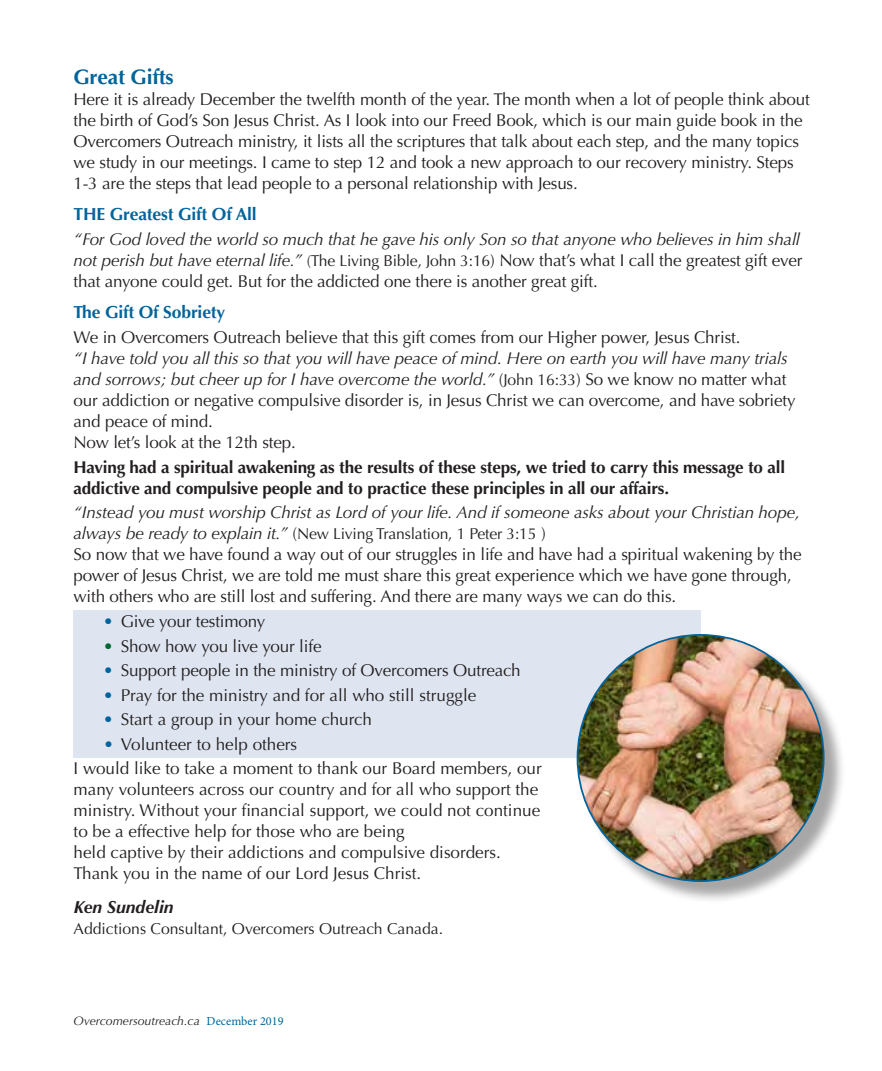
<style>
.page{position:relative;width:882px;height:1071px;background:#fff}
.page>*{position:absolute;margin:0;border:0;box-sizing:border-box;transform-origin:0 0}
.t1{font:700 21px "Optima";letter-spacing:-.01em;color:#00649c}
.t2{font:700 17.5px "Optima";letter-spacing:-.01em;color:#00649c}
.t3{font:italic 700 17.5px "Optima";color:#231f20}
.t4{font:17.15px/21px "Optima";letter-spacing:-.01em;color:#231f20}
.t5{font:italic 17.15px/21px "Optima";letter-spacing:-.01em;color:#231f20}
.t6{font:700 17.15px/21px "Optima";letter-spacing:-.01em;color:#231f20}
.t7{font:15.75px "Optima";color:#231f20}
.t8{font:italic 12.25px "Optima";color:#231f20}
.s1{font-size:17.5px}
.s2{font-style:normal;font-size:15.75px}
.s3{font-style:normal}
.s4{font-style:italic;font-size:17.5px}
.s5{font-style:italic}
.s6{font-size:15.75px}
.s7{font-style:italic;font-size:17.15px}
.s8{font-size:17.15px}
.s9{color:#00649c}
.s10{color:#006833}
.s11{font-family:"Minion Pro";font-style:normal;color:#00649c}
</style>
<div class="page">
<div style="left:74px;top:611px;width:627px;height:147px;background:#dee5f0"></div>
<div style="left:579px;top:637px;width:267px;height:267px;background:#231f20;opacity:.4"></div>
<img style="left:578px;top:635px;width:246px;height:246px;border-radius:123px">
<p class="t1" style="left:74px;top:64px;width:102px">Great Gifts</p>
<p class="t4" style="left:74px;top:89px;width:738px">Here it is already December the twelfth month of the year. The month when a lot of people think about the birth of God’s Son Jesus Christ. As I look into our Freed Book, which is our main guide book in the Overcomers Outreach ministry, it lists all the scriptures that talk about each step, and the many topics we study in our meetings. I came to step 12 and took a new approach to our recovery ministry. Steps 1-3 are the steps that lead people to a personal relationship with Jesus.</p>
<p class="t2" style="left:74px;top:204px;width:185px">THE Greatest Gift Of All</p>
<p class="t5" style="left:73px;top:229px;width:731px"><span class="s1">“</span>For God loved the world so much that he gave his only Son so that anyone who believes in him shall not perish but have eternal life.” <span class="s2">(The Living Bible, John 3:16</span><span class="s3">) Now that’s what I call the greatest gift ever that anyone could get. But for the addicted one there is another great gift.</span></p>
<p class="t2" style="left:74px;top:302px;width:153px">The Gift Of Sobriety</p>
<p class="t4" style="left:73px;top:327px;width:724px">We in Overcomers Outreach believe that this gift comes from our Higher power, Jesus Christ.<br><span class="s4">“</span><span class="s5">I have told you all this so that you will have peace of mind. Here on earth you will have many trials and sorrows; but cheer up for I have overcome the world.”</span> (<span class="s6">John 16:33</span>) So we know no matter what our addiction or negative compulsive disorder is, in Jesus Christ we can overcome, and have sobriety and peace of mind.<br>Now let’s look at the 12th step.</p>
<p class="t6" style="left:73px;top:457px;width:713px">Having had a spiritual awakening as the results of these steps, we tried to carry this message to all addictive and compulsive people and to practice these principles in all our affairs.</p>
<p class="t5" style="left:73px;top:502px;width:728px">“Instead you must worship Christ as Lord of your life. And if someone asks about your Christian hope,</p>
<p class="t7" style="left:73px;top:525px;width:474px"><span class="s7">always be ready to explain it.”</span> <span class="s8">(</span>New Living Translation, 1 Peter 3:15 <span class="s8">)</span></p>
<p class="t4" style="left:73px;top:544px;width:730px">So now that we have found a way out of our struggles in life and have had a spiritual wakening by the power of Jesus Christ, we are told me must share this great experience which we have gone through, with others who are still lost and suffering. And there are many ways we can do this.</p>
<p class="t4" style="left:103px;top:611px;width:164px"><span class="s9">•</span> Give your testimony</p>
<p class="t4" style="left:103px;top:635px;width:220px"><span class="s10">•</span> Show how you live your life</p>
<p class="t4" style="left:103px;top:660px;width:419px"><span class="s9">•</span> Support people in the ministry of Overcomers Outreach</p>
<p class="t4" style="left:103px;top:685px;width:375px"><span class="s9">•</span> Pray for the ministry and for all who still struggle</p>
<p class="t4" style="left:103px;top:709px;width:270px"><span class="s9">•</span> Start a group in your home church</p>
<p class="t4" style="left:74px;top:732px;width:470px;line-height:24.5px;text-indent:30px"><span class="s9">•</span> Volunteer to help others<br>I would like to take a moment to thank our Board members, our</p>
<p class="t4" style="left:74px;top:779px;width:468px">many volunteers across our country and for all who support the ministry. Without your financial support, we could not continue to be a effective help for those who are being<br>held captive by their addictions and compulsive disorders.<br>Thank you in the name of our Lord Jesus Christ.</p>
<p class="t3" style="left:74px;top:896px;width:102px">Ken Sundelin</p>
<p class="t7" style="left:74px;top:919px;width:371px">Addictions Consultant, Overcomers Outreach Canada.</p>
<p class="t8" style="left:74px;top:1013px;width:212px">Overcomersoutreach.ca <span class="s11">December 2019</span></p>
</div>
